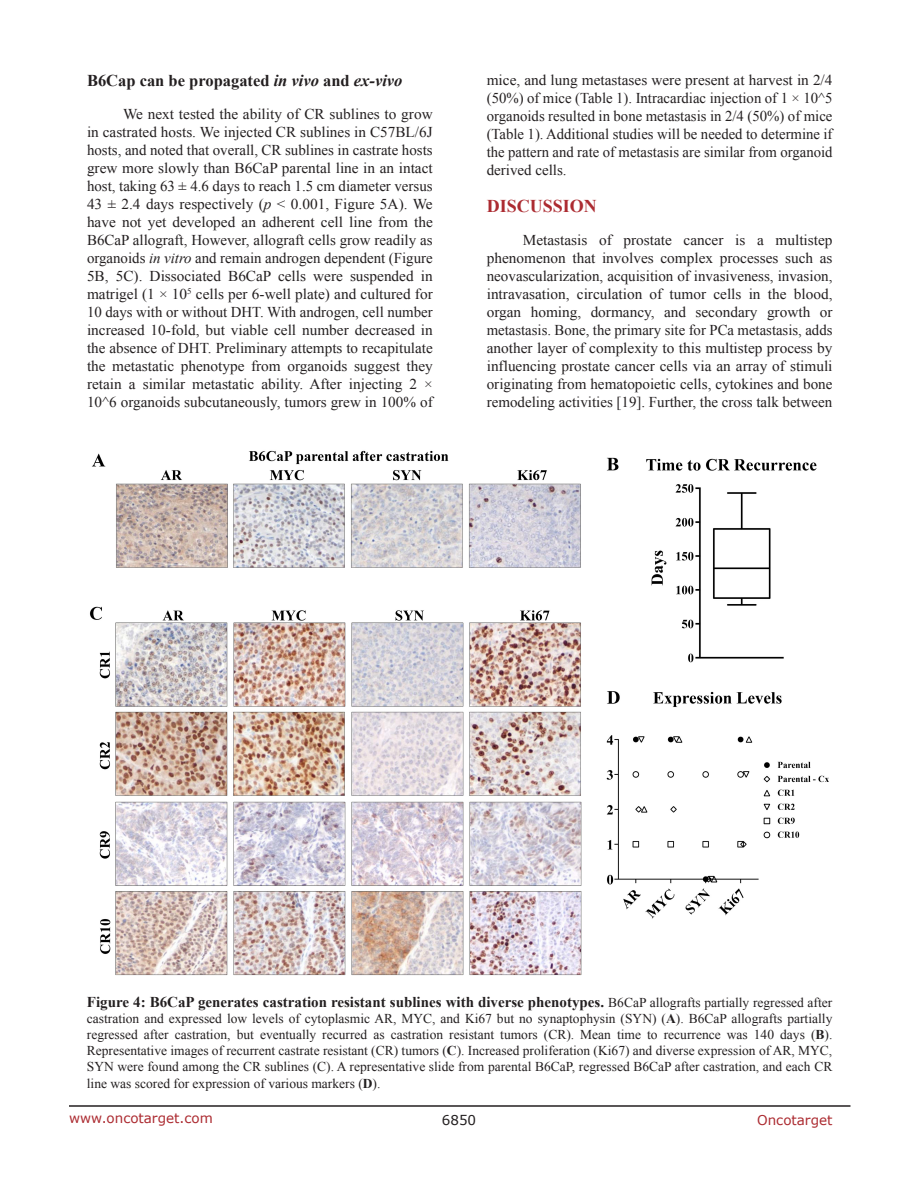
<style>
.page{position:relative;width:918px;height:1188px;background:#fff}
.page>*{position:absolute;margin:0;border:0;box-sizing:border-box;transform-origin:0 0}
.Heading{font:700 18px "Times New Roman";color:#ac2b31}
.SubHeading_middle{font:700 16.5px "Times New Roman";color:#231f20}
.BodyText{font:15px/18px "Times New Roman";color:#231f20;text-align:justify}
.FigureText{font:700 15px "Times New Roman";color:#231f20}
.FigureText-2{font:13.5px/16.2px "Times New Roman";color:#231f20;text-align:justify}
.t1{font:13.5px "Verdana";color:#ac2b31}
.t2{font:13.5px "Verdana";color:#231f20}
.s1{font-style:italic}
.s2{font-weight:400;font-size:13.5px}
.s3{font-weight:700}
</style>
<div class="page">
<hr style="left:69px;top:1105px;width:781px;height:2px;background:#231f20">
<img style="left:90px;top:450px;width:739px;height:526px">
<p class="SubHeading_middle" style="left:87px;top:69px;width:317px">B6Cap can be propagated <span class="s1">in vivo</span> and <span class="s1">ex-vivo</span></p>
<p class="BodyText" style="left:87px;top:105px;width:347px;text-indent:36px">We next tested the ability of CR sublines to grow in castrated hosts. We injected CR sublines in C57BL/6J hosts, and noted that overall, CR sublines in castrate hosts grew more slowly than B6CaP parental line in an intact host, taking 63 ± 4.6 days to reach 1.5 cm diameter versus 43 ± 2.4 days respectively (<span class="s1">p</span> &lt; 0.001, Figure 5A). We have not yet developed an adherent cell line from the B6CaP allograft, However, allograft cells grow readily as organoids <span class="s1">in vitro</span> and remain androgen dependent (Figure 5B, 5C). Dissociated B6CaP cells were suspended in matrigel (1 × 10<sup>5</sup> cells per 6-well plate) and cultured for 10 days with or without DHT. With androgen, cell number increased 10-fold, but viable cell number decreased in the absence of DHT. Preliminary attempts to recapitulate the metastatic phenotype from organoids suggest they retain a similar metastatic ability. After injecting 2 × 10^6 organoids subcutaneously, tumors grew in 100% of</p>
<p class="BodyText" style="left:487px;top:71px;width:347px">mice, and lung metastases were present at harvest in 2/4 (50%) of mice (Table 1). Intracardiac injection of 1 × 10^5 organoids resulted in bone metastasis in 2/4 (50%) of mice (Table 1). Additional studies will be needed to determine if the pattern and rate of metastasis are similar from organoid derived cells.</p>
<p class="Heading" style="left:487px;top:194px;width:112px">DISCUSSION</p>
<p class="BodyText" style="left:487px;top:231px;width:347px;text-indent:36px">Metastasis of prostate cancer is a multistep phenomenon that involves complex processes such as neovascularization, acquisition of invasiveness, invasion, intravasation, circulation of tumor cells in the blood, organ homing, dormancy, and secondary growth or metastasis. Bone, the primary site for PCa metastasis, adds another layer of complexity to this multistep process by influencing prostate cancer cells via an array of stimuli originating from hematopoietic cells, cytokines and bone remodeling activities [19]. Further, the cross talk between</p>
<p class="FigureText" style="left:87px;top:991px;width:747px">Figure 4: B6CaP generates castration resistant sublines with diverse phenotypes. <span class="s2">B6CaP allografts partially regressed after</span></p>
<p class="FigureText-2" style="left:87px;top:1010px;width:747px">castration and expressed low levels of cytoplasmic AR, MYC, and Ki67 but no synaptophysin (SYN) (<span class="s3">A</span>). B6CaP allografts partially regressed after castration, but eventually recurred as castration resistant tumors (CR). Mean time to recurrence was 140 days (<span class="s3">B</span>).<br>Representative images of recurrent castrate resistant (CR) tumors (<span class="s3">C</span>). Increased proliferation (Ki67) and diverse expression of AR, MYC, SYN were found among the CR sublines (C). A representative slide from parental B6CaP, regressed B6CaP after castration, and each CR line was scored for expression of various markers (<span class="s3">D</span>).</p>
<p class="t1" style="left:69px;top:1109px;width:145px">www.oncotarget.com</p>
<p class="t2" style="left:442px;top:1111px;width:36px">6850</p>
<p class="t1" style="left:757px;top:1111px;width:77px">Oncotarget</p>
</div>
